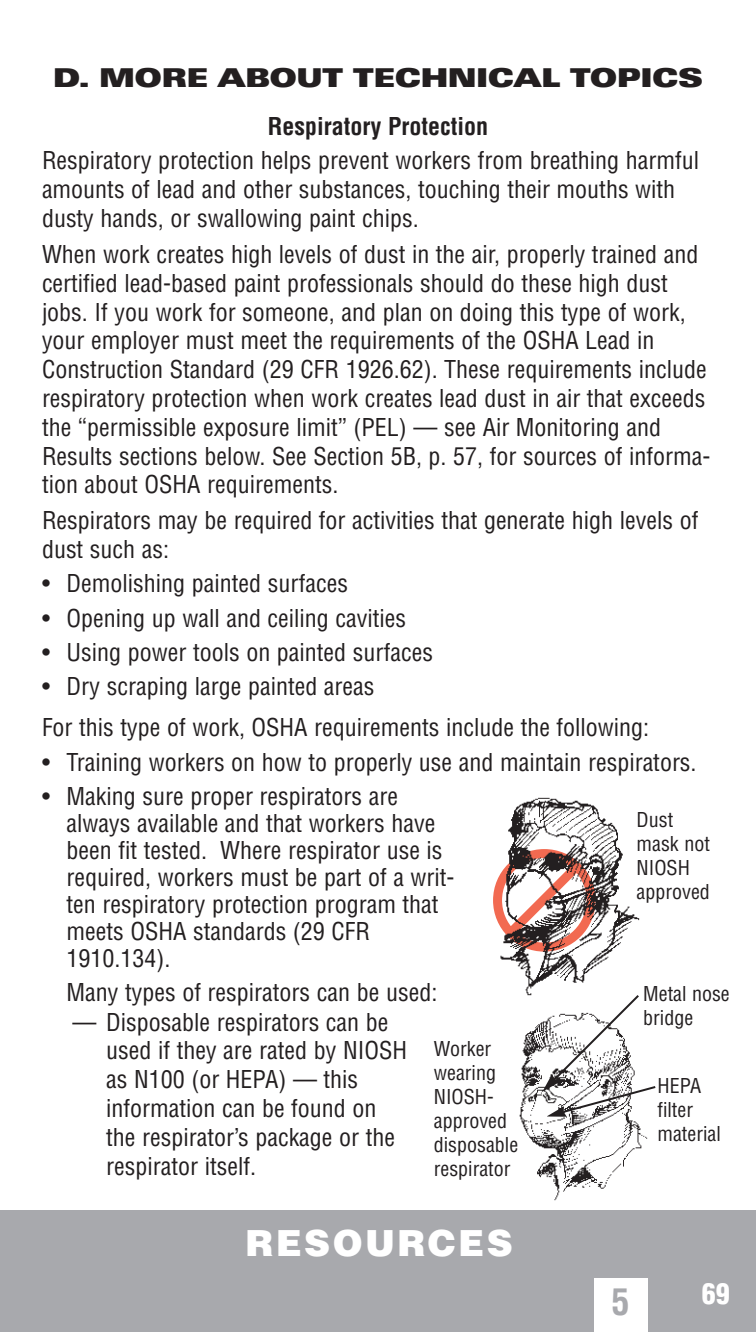
<style>
.page{position:relative;width:756px;height:1332px;background:#fff}
.page>*{position:absolute;margin:0;border:0;box-sizing:border-box;transform-origin:0 0}
.t1{font:900 36px "Helvetica";letter-spacing:.065em;color:#fff}
.t2{font:700 condensed 36px "Helvetica";color:#a8a9ad}
.t3{font:900 condensed 28px "Helvetica";color:#fff}
.t4{font:900 expanded 26px "Univers";letter-spacing:-.025em;color:#231f20}
.t5{font:condensed 24px/28.8px "Helvetica";color:#231f20}
.t6{font:700 condensed 24px "Helvetica";color:#231f20}
.t7{font:condensed 20px/24px "Helvetica";color:#231f20}
</style>
<div class="page">
<div style="left:0;top:1210px;width:756px;height:122px;background:#a8a9ad"></div>
<div style="left:594px;top:1278px;width:54px;height:54px;background:#fff"></div>
<img style="left:519px;top:1022px;width:129px;height:179px">
<svg style="left:542px;top:999px;width:114px;height:118px"></svg>
<img style="left:493px;top:797px;width:147px;height:202px">
<p class="t4" style="left:53px;top:68px;width:652px">D. MORE ABOUT TECHNICAL TOPICS</p>
<p class="t6" style="left:268px;top:117px;width:222px">Respiratory Protection</p>
<p class="t5" style="left:42px;top:148px;width:659px">Respiratory protection helps prevent workers from breathing harmful amounts of lead and other substances, touching their mouths with dusty hands, or swallowing paint chips.</p>
<p class="t5" style="left:42px;top:242px;width:670px">When work creates high levels of dust in the air, properly trained and certified lead-based paint professionals should do these high dust jobs. If you work for someone, and plan on doing this type of work, your employer must meet the requirements of the OSHA Lead in Construction Standard (29 CFR 1926.62). These requirements include respiratory protection when work creates lead dust in air that exceeds the “permissible exposure limit” (PEL) — see Air Monitoring and Results sections below. See Section 5B, p. 57, for sources of informa&shy;tion about OSHA requirements.</p>
<p class="t5" style="left:42px;top:508px;width:658px">Respirators may be required for activities that generate high levels of dust such as:</p>
<p class="t5" style="left:42px;top:571px;width:308px">• Demolishing painted surfaces</p>
<p class="t5" style="left:42px;top:605px;width:366px">• Opening up wall and ceiling cavities</p>
<p class="t5" style="left:42px;top:640px;width:393px">• Using power tools on painted surfaces</p>
<p class="t5" style="left:42px;top:667px;width:609px;line-height:41.4px">• Dry scraping large painted areas<br>For this type of work, OSHA requirements include the following:</p>
<p class="t5" style="left:42px;top:749px;width:656px">• Training workers on how to properly use and maintain respirators.</p>
<p class="t5" style="left:67px;top:784px;width:390px;line-height:27px;text-indent:-25px">• Making sure proper respirators are always available and that workers have been fit tested. Where respirator use is required, workers must be part of a writ&shy;ten respiratory protection program that meets OSHA standards (29 CFR 1910.134).</p>
<p class="t5" style="left:67px;top:980px;width:372px">Many types of respirators can be used:</p>
<p class="t5" style="left:106px;top:1010px;width:302px;text-indent:-34px">— Disposable respirators can be used if they are rated by NIOSH as N100 (or HEPA) — this information can be found on the respirator’s package or the respirator itself.</p>
<p class="t7" style="left:637px;top:809px;width:75px">Dust mask not<br>NIOSH approved</p>
<p class="t7" style="left:643px;top:983px;width:88px">Metal nose bridge</p>
<p class="t7" style="left:434px;top:1038px;width:86px">Worker wearing<br>NIOSH&shy;approved disposable respirator</p>
<p class="t7" style="left:657px;top:1075px;width:65px">HEPA filter material</p>
<h1 class="t1" style="left:245px;top:1230px;width:269px">RESOURCES</h1>
<h1 class="t2" style="left:612px;top:1288px;width:19px">5</h1>
<p class="t3" style="left:702px;top:1283px;width:29px">69</p>
</div>
